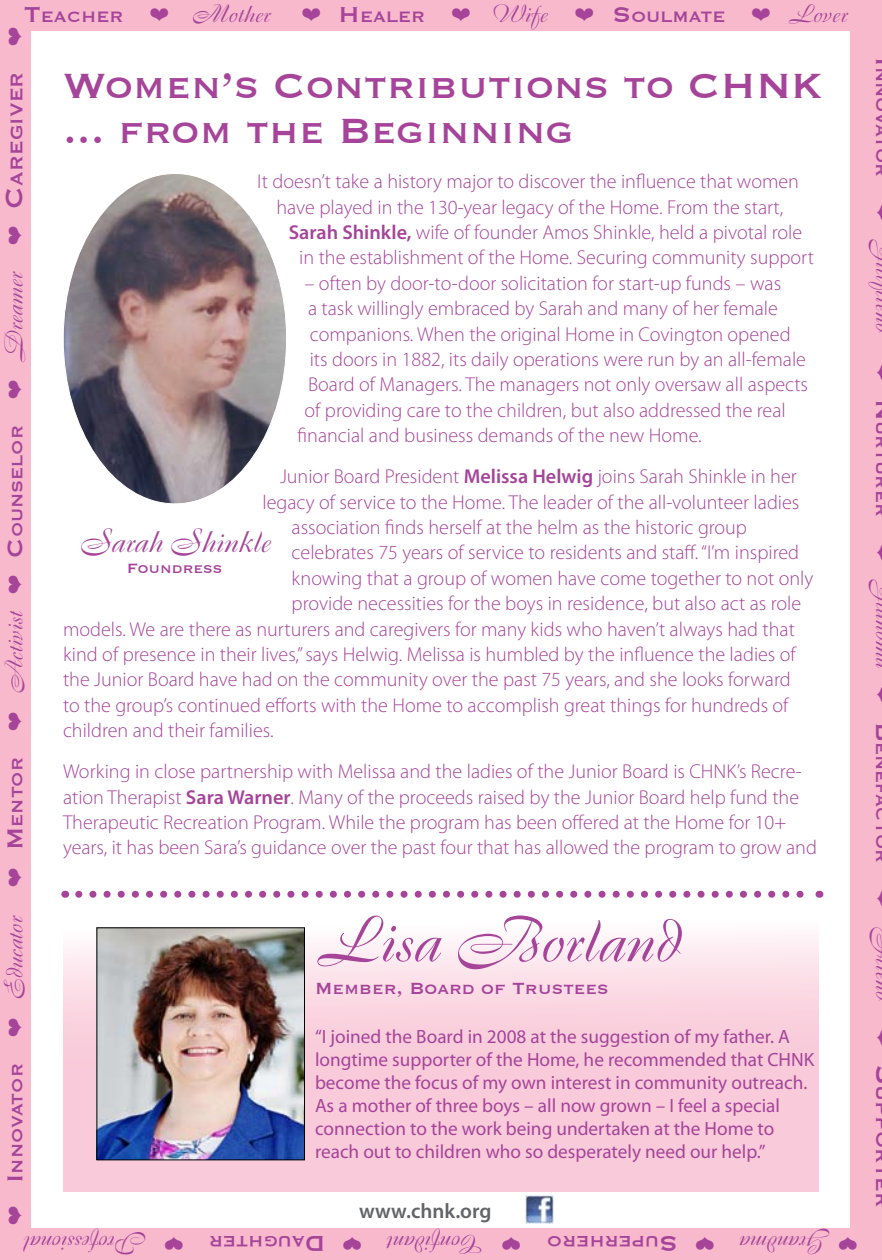
<style>
.page{position:relative;width:882px;height:1260px;background:#f8b9cd}
.page>*{position:absolute;margin:0;border:0;box-sizing:border-box;transform-origin:0 0}
.t1{font:63px "Boulevard";color:#a54499}
.t2{font:45.5px/45.5px "Copperplate";color:#a54499}
.t3{font:31.5px "Boulevard";color:#a54499}
.t4{font:28px "Copperplate";color:#a54499}
.t5{font:24.5px "Boulevard";color:#a54499}
.t6{font:22.05px "Copperplate";color:#a54499}
.t7{font:21px "Copperplate";color:#a54499}
.t8{font:600 21px "Myriad Pro";color:#636467}
.t9{font:300 20.12px/25.4px "Myriad Pro";color:#a54499}
.t10{font:19.6px "Copperplate";color:#a54499}
.t11{font:19.25px/23.1px "Myriad Pro";color:#a54499}
.t12{font:17.5px "Copperplate";color:#a54499}
.s1{font-size:28px}
.s2{font-family:"Boulevard";font-size:24.5px}
.s3{font-family:"Copperplate";font-size:28px}
.s4{font-family:"Copperplate";font-size:19.6px}
.s5{font-family:"Copperplate";font-size:31.5px}
.s6{font-family:"Copperplate";font-size:22.05px}
.s7{font-weight:600}
</style>
<div class="page">
<div style="left:32px;top:32px;width:818px;height:1196px;background:#fff"></div>
<img style="left:525px;top:1195px;width:29px;height:29px">
<svg style="left:63px;top:890px;width:756px;height:301px"></svg>
<svg style="left:79px;top:891px;width:733px;height:7px"></svg>
<img style="left:99px;top:930px;width:204px;height:228px">
<img style="left:65px;top:175px;width:220px;height:329px">
<p class="t10" style="left:24px;top:4px;width:247px"><span class="s1">T</span>each er ❤ <span class="s2">Mother</span></p>
<p class="t10" style="left:302px;top:4px;width:247px">❤ <span class="s1">H</span>ealer ❤ <span class="s2">Wife</span></p>
<p class="t10" style="left:575px;top:4px;width:274px">❤ <span class="s1">S</span>oulmate ❤ <span class="s2">Lover</span></p>
<p class="t5" style="left:-2px;top:1225px;width:1200px;rotate:-90deg">❤ <span class="s3">I</span><span class="s4">nnovator</span> ❤ Educator ❤ <span class="s3">M</span> <span class="s4">entor</span> ❤ Activist ❤ <span class="s3">C</span> <span class="s4">ounselor</span> ❤ Dreamer ❤ <span class="s5">C</span><span class="s6">aregiver</span> ❤</p>
<h2 class="t2" style="left:63px;top:60px;width:760px">Women’s Contributions to CHNK ... from the Beginning</h2>
<p class="t9" style="left:257px;top:169px;width:543px">It doesn’t take a history major to discover the influence that women</p>
<p class="t9" style="left:277px;top:194px;width:508px">have played in the 130-year legacy of the Home. From the start,</p>
<p class="t9" style="left:289px;top:220px;width:515px"><span class="s7">Sarah Shinkle,</span> wife of founder Amos Shinkle, held a pivotal role</p>
<p class="t9" style="left:299px;top:245px;width:516px">in the establishment of the Home. Securing community support</p>
<p class="t9" style="left:305px;top:270px;width:478px">– often by door-to-door solicitation for start-up funds – was</p>
<p class="t9" style="left:308px;top:296px;width:471px">a task willingly embraced by Sarah and many of her female</p>
<p class="t9" style="left:310px;top:321px;width:482px">companions. When the original Home in Covington opened</p>
<p class="t9" style="left:310px;top:346px;width:498px">its doors in 1882, its daily operations were run by an all-female</p>
<p class="t9" style="left:308px;top:372px;width:502px">Board of Managers. The managers not only oversaw all aspects</p>
<p class="t9" style="left:305px;top:397px;width:483px">of providing care to the children, but also addressed the real</p>
<p class="t9" style="left:298px;top:423px;width:406px">financial and business demands of the new Home.</p>
<p class="t9" style="left:280px;top:464px;width:518px">Junior Board President <span class="s7">Melissa Helwig</span> joins Sarah Shinkle in her</p>
<p class="t9" style="left:262px;top:489px;width:538px">legacy of service to the Home. The leader of the all-volunteer ladies</p>
<p class="t9" style="left:292px;top:514px;width:457px">association finds herself at the helm as the historic group</p>
<p class="t9" style="left:292px;top:540px;width:509px">celebrates 75 years of service to residents and staff. “I’m inspired</p>
<p class="t9" style="left:292px;top:565px;width:523px">knowing that a group of women have come together to not only</p>
<p class="t9" style="left:292px;top:591px;width:511px">provide necessities for the boys in residence, but also act as role</p>
<p class="t9" style="left:63px;top:616px;width:733px">models. We are there as nurturers and caregivers for many kids who haven’t always had that</p>
<p class="t9" style="left:63px;top:641px;width:735px">kind of presence in their lives,” says Helwig. Melissa is humbled by the influence the ladies of</p>
<p class="t9" style="left:63px;top:667px;width:729px">the Junior Board have had on the community over the past 75 years, and she looks forward</p>
<p class="t9" style="left:63px;top:692px;width:728px">to the group’s continued efforts with the Home to accomplish great things for hundreds of</p>
<p class="t9" style="left:63px;top:717px;width:212px">children and their families.</p>
<p class="t9" style="left:63px;top:759px;width:640px">Working in close partnership with Melissa and the ladies of the Junior Board is CHNK</p>
<h3 class="t3" style="left:79px;top:521px;width:192px">Sarah Shinkle</h3>
<p class="t12" style="left:127px;top:557px;width:97px">Foundress</p>
<p class="t9" style="left:63px;top:759px;width:756px;text-indent:674px">’s Recre&shy;ation Therapist <span class="s7">Sara Warner</span>. Many of the proceeds raised by the Junior Board help fund the Therapeutic Recreation Program. While the program has been offered at the Home for 10+ years, it has been Sara’s guidance over the past four that has allowed the program to grow and</p>
<h1 class="t1" style="left:315px;top:899px;width:366px">Lisa Borland</h1>
<p class="t7" style="left:315px;top:975px;width:295px">Member, Board of Trustees</p>
<p class="t11" style="left:315px;top:1024px;width:501px">“I joined the Board in 2008 at the suggestion of my father. A longtime supporter of the Home, he recommended that CHNK become the focus of my own interest in community outreach.<br>As a mother of three boys – all now grown – I feel a special connection to the work being undertaken at the Home to reach out to children who so desperately need our help.”</p>
<p class="t8" style="left:359px;top:1198px;width:134px">www.chnk.org</p>
<p class="t5" style="left:147px;top:1260px;width:123px;rotate:-180deg">Professional</p>
<p class="t10" style="left:305px;top:1254px;width:97px;rotate:-180deg">augh ter</p>
<h3 class="t4" style="left:325px;top:1262px;width:22px;rotate:-180deg">D</h3>
<p class="t5" style="left:484px;top:1260px;width:98px;rotate:-180deg">Confidant</p>
<p class="t10" style="left:659px;top:1254px;width:114px;rotate:-180deg">uperh ero</p>
<h3 class="t4" style="left:678px;top:1262px;width:20px;rotate:-180deg">S</h3>
<p class="t5" style="left:829px;top:1260px;width:90px;rotate:-180deg">Grandma</p>
<p class="t10" style="left:894px;top:67px;width:112px;rotate:90deg">nnovator</p>
<p class="t5" style="left:900px;top:240px;width:84px;rotate:90deg">Grfren</p>
<p class="t10" style="left:894px;top:421px;width:97px;rotate:90deg">urturer</p>
<p class="t5" style="left:900px;top:580px;width:91px;rotate:90deg">Gran ma</p>
<p class="t10" style="left:894px;top:742px;width:122px;rotate:90deg">enefactor</p>
<p class="t5" style="left:900px;top:957px;width:34px;rotate:90deg">ren</p>
<p class="t6" style="left:896px;top:1085px;width:124px;rotate:90deg">uppor er</p>
</div>
